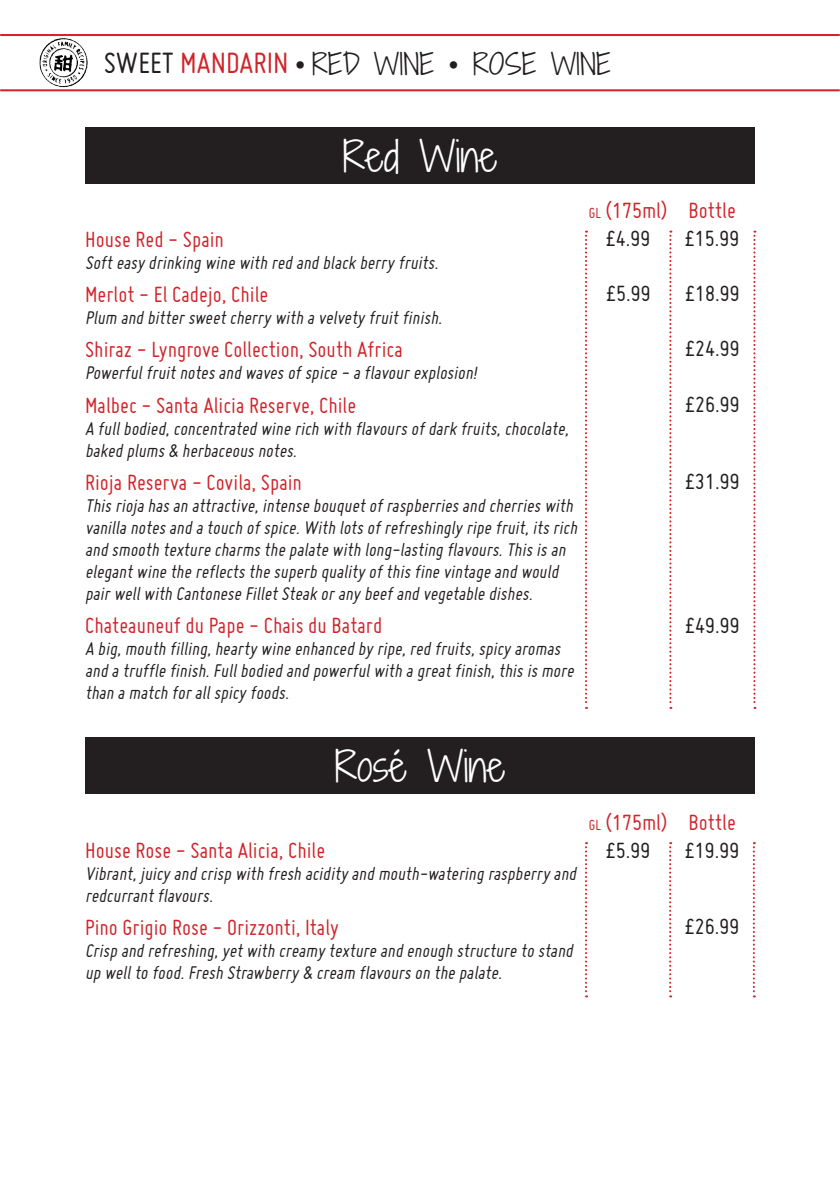
<style>
.page{position:relative;width:840px;height:1191px;background:#fff}
.page>*{position:absolute;margin:0;border:0;box-sizing:border-box;transform-origin:0 0}
.t1{font:300 40px "Shadows Into";color:#fff}
.t2{font:300 28px "Shadows Into";color:#231f20}
.t3{font:24px/28.4px "Miso";color:#d1232a}
.t4{font:24px "Miso";color:#231f20}
.t5{font:italic 20px/22px "Miso";color:#231f20}
.s1{font-family:"Miso";font-weight:400;font-size:32px}
.s2{font-family:"Miso";font-weight:400;font-size:32px;color:#d1232a}
.s3{font-family:"Minion Pro";font-weight:400}
.s4{font-size:16px}
.s5{color:#231f20}
</style>
<div class="page">
<hr style="left:0;top:89px;width:839px;height:2px;background:#d1232a">
<hr style="left:0;top:34px;width:839px;height:2px;background:#d1232a">
<img style="left:39px;top:38px;width:49px;height:50px">
<div style="left:85px;top:127px;width:669px;height:57px;background:#231f20"></div>
<div style="left:85px;top:737px;width:669px;height:57px;background:#231f20"></div>
<svg style="left:669px;top:231px;width:2px;height:478px"></svg>
<svg style="left:585px;top:231px;width:1px;height:478px"></svg>
<svg style="left:753px;top:231px;width:2px;height:478px"></svg>
<svg style="left:669px;top:842px;width:1px;height:155px"></svg>
<svg style="left:585px;top:842px;width:1px;height:155px"></svg>
<svg style="left:752px;top:842px;width:2px;height:155px"></svg>
<h2 class="t2" style="left:104px;top:44px;width:508px"><span class="s1">SWEET</span> <span class="s2">MANDARIN</span> <span class="s3">•</span> RED WINE <span class="s3">•</span> ROSE WINE</h2>
<h1 class="t1" style="left:342px;top:127px;width:156px">Red Wine</h1>
<p class="t3" style="left:85px;top:225px;width:140px">House Red - Spain</p>
<p class="t5" style="left:85px;top:251px;width:358px">Softeasy drinking wine with red and black berry fruits.</p>
<p class="t3" style="left:85px;top:280px;width:184px">Merlot - El Cadejo, Chile</p>
<p class="t5" style="left:85px;top:306px;width:362px">Plum and bittersweetcherry with avelvety fruitfinish.</p>
<p class="t3" style="left:85px;top:335px;width:319px">Shiraz - Lyngrove Collection, South Africa</p>
<p class="t5" style="left:85px;top:362px;width:397px">Powerfulfruitnotesand wavesofspice - aflavourexplosion!</p>
<p class="t3" style="left:85px;top:390px;width:272px">Malbec - Santa Alicia Reserve, Chile</p>
<p class="t5" style="left:85px;top:417px;width:488px">A fullbodied,concentrated wine rich with flavoursofdark fruits,chocolate, baked plums&amp; herbaceousnotes.</p>
<p class="t3" style="left:85px;top:467px;width:218px">Rioja Reserva - Covila, Spain</p>
<p class="t5" style="left:85px;top:494px;width:497px">Thisriojahasan attractive,intense bouquetofraspberriesand cherrieswith vanillanotesand atouch ofspice.With lotsofrefreshingly ripe fruit,itsrich and smooth texture charmsthe palate with long-lasting flavours.Thisisan elegantwine the reflectsthe superb quality ofthisfine vintage and would pairwellwith Cantonese FilletSteak orany beefand vegetable dishes.</p>
<p class="t3" style="left:85px;top:611px;width:298px">Chateauneuf du Pape - Chais du Batard</p>
<p class="t5" style="left:85px;top:637px;width:493px">A big,mouth filling,hearty wine enhanced by ripe,red fruits,spicy aromas and atruffle finish.Fullbodied and powerfulwith agreatfinish,thisismore than amatch forallspicy foods.</p>
<p class="t3" style="left:605px;top:196px;width:131px;text-indent:-17px"><span class="s4">GL</span> (175ml) Bottle <span class="s5">£4.99</span></p>
<p class="t4" style="left:684px;top:225px;width:56px">£15.99</p>
<p class="t4" style="left:605px;top:280px;width:46px">£5.99</p>
<p class="t4" style="left:684px;top:280px;width:56px">£18.99</p>
<p class="t4" style="left:684px;top:335px;width:56px">£24.99</p>
<p class="t4" style="left:684px;top:391px;width:56px">£26.99</p>
<p class="t4" style="left:684px;top:468px;width:56px">£31.99</p>
<p class="t4" style="left:684px;top:612px;width:56px">£49.99</p>
<h1 class="t1" style="left:334px;top:737px;width:172px">Rosé Wine</h1>
<p class="t3" style="left:85px;top:835px;width:241px">House Rose - Santa Alicia, Chile</p>
<p class="t5" style="left:85px;top:862px;width:496px">Vibrant,juicy and crisp with fresh acidity and mouth-watering raspberry and redcurrantflavours.</p>
<p class="t3" style="left:85px;top:913px;width:255px">Pino Grigio Rose - Orizzonti, Italy</p>
<p class="t5" style="left:85px;top:939px;width:493px">Crisp and refreshing,yetwith creamy texture and enough structure to stand up wellto food.Fresh Strawberry &amp; cream flavourson the palate.</p>
<p class="t3" style="left:605px;top:807px;width:131px;text-indent:-17px"><span class="s4">GL</span> (175ml) Bottle <span class="s5">£5.99</span></p>
<p class="t4" style="left:684px;top:837px;width:56px">£19.99</p>
<p class="t4" style="left:684px;top:913px;width:56px">£26.99</p>
</div>
